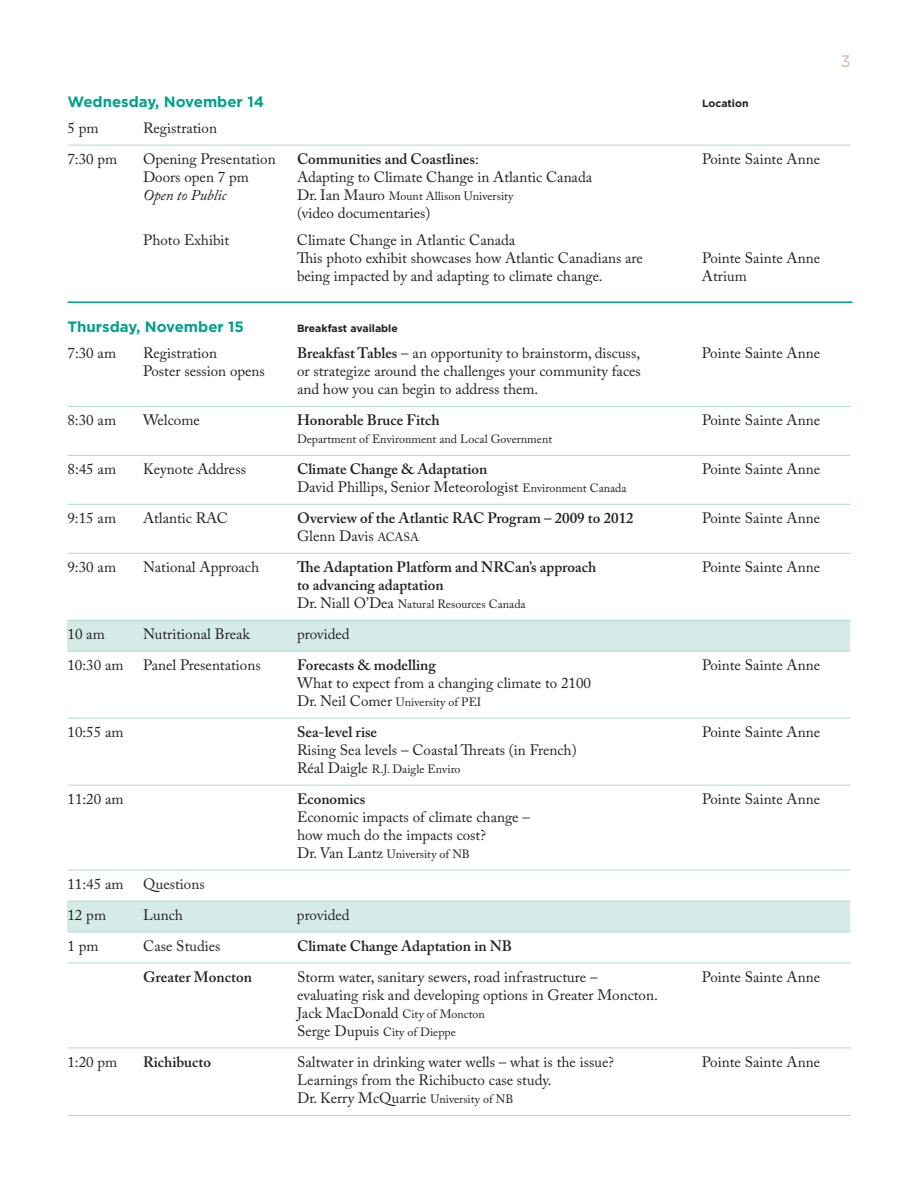
<style>
.page{position:relative;width:918px;height:1188px;background:#fff}
.page>*{position:absolute;margin:0;border:0;box-sizing:border-box;transform-origin:0 0}
.t1{font:16.5px "Gotham";color:#d1b4a2}
.t2{font:15px/18px "Adobe Caslon Pro";color:#231f20}
.t3{font:600 15px "Adobe Caslon Pro";color:#231f20}
.t4{font:700 15px "Gotham";color:#00a08e}
.t5{font:italic 15px "Adobe Caslon Pro";color:#231f20}
.t6{font:12px "Adobe Caslon Pro";color:#231f20}
.t7{font:700 10.5px "Gotham";color:#231f20}
.s1{font-weight:400}
.s2{font-size:15px}
.s3{font-weight:600}
.s4{font-size:12px}
</style>
<div class="page">
<div style="left:68px;top:621px;width:782px;height:30px;background:#d4ebe7"></div>
<div style="left:68px;top:901px;width:782px;height:31px;background:#d4ebe7"></div>
<hr style="left:68px;top:145px;width:782px;height:1px;background:#acdad4">
<hr style="left:68px;top:406px;width:782px;height:1px;background:#acdad4">
<hr style="left:68px;top:455px;width:782px;height:1px;background:#acdad4">
<hr style="left:68px;top:504px;width:782px;height:1px;background:#acdad4">
<hr style="left:68px;top:553px;width:782px;height:1px;background:#acdad4">
<hr style="left:68px;top:620px;width:782px;height:1px;background:#acdad4">
<hr style="left:68px;top:651px;width:782px;height:1px;background:#acdad4">
<hr style="left:68px;top:718px;width:782px;height:1px;background:#acdad4">
<hr style="left:68px;top:785px;width:782px;height:1px;background:#acdad4">
<hr style="left:68px;top:870px;width:782px;height:1px;background:#acdad4">
<hr style="left:68px;top:901px;width:782px;height:1px;background:#acdad4">
<hr style="left:68px;top:932px;width:782px;height:1px;background:#acdad4">
<hr style="left:68px;top:963px;width:782px;height:1px;background:#acdad4">
<hr style="left:68px;top:1048px;width:782px;height:1px;background:#acdad4">
<hr style="left:68px;top:1115px;width:782px;height:1px;background:#acdad4">
<hr style="left:68px;top:302px;width:785px;height:1px;background:#00a08e">
<p class="t4" style="left:68px;top:96px;width:198px">Wednesday, November 14</p>
<p class="t7" style="left:702px;top:99px;width:48px">Location</p>
<p class="t2" style="left:68px;top:121px;width:33px">5 pm</p>
<p class="t2" style="left:143px;top:121px;width:75px">Registration</p>
<p class="t2" style="left:68px;top:152px;width:51px">7:30 pm</p>
<p class="t2" style="left:143px;top:152px;width:134px">Opening Presentation</p>
<p class="t3" style="left:297px;top:153px;width:183px">Communities and Coastlines<span class="s1">:</span></p>
<p class="t2" style="left:702px;top:152px;width:120px">Pointe Sainte Anne</p>
<p class="t2" style="left:143px;top:170px;width:107px">Doors open 7 pm</p>
<p class="t2" style="left:297px;top:170px;width:297px">Adapting to Climate Change in Atlantic Canada</p>
<p class="t5" style="left:143px;top:190px;width:85px">Open to Public</p>
<p class="t6" style="left:297px;top:191px;width:218px"><span class="s2">Dr. Ian Mauro</span> Mount Allison University</p>
<p class="t2" style="left:297px;top:206px;width:135px">(video documentaries)</p>
<p class="t2" style="left:143px;top:232px;width:88px">Photo Exhibit</p>
<p class="t2" style="left:297px;top:232px;width:348px">Climate Change in Atlantic Canada<br>This photo exhibit showcases how Atlantic Canadians are</p>
<p class="t2" style="left:702px;top:250px;width:120px">Pointe Sainte Anne</p>
<p class="t2" style="left:297px;top:268px;width:307px">being impacted by and adapting to climate change.</p>
<p class="t2" style="left:702px;top:268px;width:46px">Atrium</p>
<p class="t4" style="left:68px;top:321px;width:178px">Thursday, November 15</p>
<p class="t7" style="left:297px;top:324px;width:102px">Breakfast available</p>
<p class="t2" style="left:68px;top:346px;width:50px">7:30 am</p>
<p class="t2" style="left:143px;top:346px;width:76px">Registration</p>
<p class="t2" style="left:297px;top:346px;width:345px"><span class="s3">Breakfast Tables</span> – an opportunity to brainstorm, discuss,</p>
<p class="t2" style="left:702px;top:346px;width:120px">Pointe Sainte Anne</p>
<p class="t2" style="left:143px;top:364px;width:123px">Poster session opens</p>
<p class="t2" style="left:297px;top:364px;width:345px">or strategize around the challenges your community faces and how you can begin to address them.</p>
<p class="t2" style="left:68px;top:413px;width:50px">8:30 am</p>
<p class="t2" style="left:143px;top:413px;width:58px">Welcome</p>
<p class="t3" style="left:297px;top:415px;width:144px">Honorable Bruce Fitch</p>
<p class="t2" style="left:702px;top:413px;width:120px">Pointe Sainte Anne</p>
<p class="t6" style="left:297px;top:435px;width:257px">Department of Environment and Local Government</p>
<p class="t2" style="left:68px;top:462px;width:50px">8:45 am</p>
<p class="t2" style="left:143px;top:462px;width:104px">Keynote Address</p>
<p class="t3" style="left:297px;top:464px;width:192px">Climate Change &amp; Adaptation</p>
<p class="t2" style="left:702px;top:462px;width:120px">Pointe Sainte Anne</p>
<p class="t2" style="left:297px;top:480px;width:331px">David Phillips, Senior Meteorologist <span class="s4">Environment Canada</span></p>
<p class="t2" style="left:68px;top:511px;width:50px">9:15 am</p>
<p class="t2" style="left:143px;top:511px;width:86px">Atlantic RAC</p>
<p class="t3" style="left:297px;top:512px;width:338px">Overview of the Atlantic RAC Program – 2009 to 2012</p>
<p class="t2" style="left:702px;top:511px;width:120px">Pointe Sainte Anne</p>
<p class="t2" style="left:297px;top:529px;width:123px">Glenn Davis <span class="s4">ACASA</span></p>
<p class="t2" style="left:68px;top:560px;width:50px">9:30 am</p>
<p class="t2" style="left:143px;top:560px;width:118px">National Approach</p>
<p class="t3" style="left:297px;top:561px;width:301px">The Adaptation Platform and NRCan’s approach</p>
<p class="t2" style="left:702px;top:560px;width:120px">Pointe Sainte Anne</p>
<p class="t3" style="left:297px;top:579px;width:148px">to advancing adaptation</p>
<p class="t6" style="left:297px;top:600px;width:230px"><span class="s2">Dr. Niall O’Dea</span> Natural Resources Canada</p>
<p class="t2" style="left:68px;top:627px;width:39px">10 am</p>
<p class="t2" style="left:143px;top:627px;width:108px">Nutritional Break</p>
<p class="t2" style="left:297px;top:627px;width:54px">provided</p>
<p class="t2" style="left:68px;top:658px;width:58px">10:30 am</p>
<p class="t2" style="left:143px;top:658px;width:119px">Panel Presentations</p>
<p class="t3" style="left:297px;top:659px;width:140px">Forecasts &amp; modelling</p>
<p class="t2" style="left:702px;top:658px;width:120px">Pointe Sainte Anne</p>
<p class="t2" style="left:297px;top:676px;width:296px">What to expect from a changing climate to 2100</p>
<p class="t6" style="left:297px;top:698px;width:186px"><span class="s2">Dr. Neil Comer</span> University of PEI</p>
<p class="t2" style="left:68px;top:725px;width:58px">10:55 am</p>
<p class="t3" style="left:297px;top:726px;width:82px">Sea-level rise</p>
<p class="t2" style="left:702px;top:725px;width:120px">Pointe Sainte Anne</p>
<p class="t2" style="left:297px;top:743px;width:281px">Rising Sea levels – Coastal Threats (in French)</p>
<p class="t6" style="left:297px;top:764px;width:165px"><span class="s2">Réal Daigle</span> R.J. Daigle Enviro</p>
<p class="t2" style="left:68px;top:792px;width:58px">11:20 am</p>
<p class="t3" style="left:297px;top:793px;width:70px">Economics</p>
<p class="t2" style="left:702px;top:792px;width:120px">Pointe Sainte Anne</p>
<p class="t2" style="left:297px;top:810px;width:235px">Economic impacts of climate change – how much do the impacts cost?</p>
<p class="t6" style="left:297px;top:849px;width:174px"><span class="s2">Dr. Van Lantz</span> University of NB</p>
<p class="t2" style="left:68px;top:877px;width:58px">11:45 am</p>
<p class="t2" style="left:143px;top:877px;width:63px">Questions</p>
<p class="t2" style="left:68px;top:908px;width:40px">12 pm</p>
<p class="t2" style="left:143px;top:908px;width:41px">Lunch</p>
<p class="t2" style="left:297px;top:908px;width:54px">provided</p>
<p class="t2" style="left:68px;top:939px;width:33px">1 pm</p>
<p class="t2" style="left:143px;top:939px;width:79px">Case Studies</p>
<p class="t3" style="left:297px;top:940px;width:217px">Climate Change Adaptation in NB</p>
<p class="t3" style="left:143px;top:971px;width:110px">Greater Moncton</p>
<p class="t2" style="left:297px;top:970px;width:302px">Storm water, sanitary sewers, road infrastructure –</p>
<p class="t2" style="left:702px;top:970px;width:120px">Pointe Sainte Anne</p>
<p class="t2" style="left:297px;top:988px;width:362px">evaluating risk and developing options in Greater Moncton.<br>Jack MacDonald <span class="s4">City of Moncton</span></p>
<p class="t6" style="left:297px;top:1027px;width:160px"><span class="s2">Serge Dupuis</span> City of Dieppe</p>
<p class="t2" style="left:68px;top:1055px;width:51px">1:20 pm</p>
<p class="t3" style="left:143px;top:1056px;width:69px">Richibucto</p>
<p class="t2" style="left:297px;top:1055px;width:319px">Saltwater in drinking water wells – what is the issue?</p>
<p class="t2" style="left:702px;top:1055px;width:120px">Pointe Sainte Anne</p>
<p class="t2" style="left:297px;top:1073px;width:256px">Learnings from the Richibucto case study.<br>Dr. Kerry McQuarrie <span class="s4">University of NB</span></p>
<p class="t1" style="left:840px;top:55px;width:12px">3</p>
</div>
